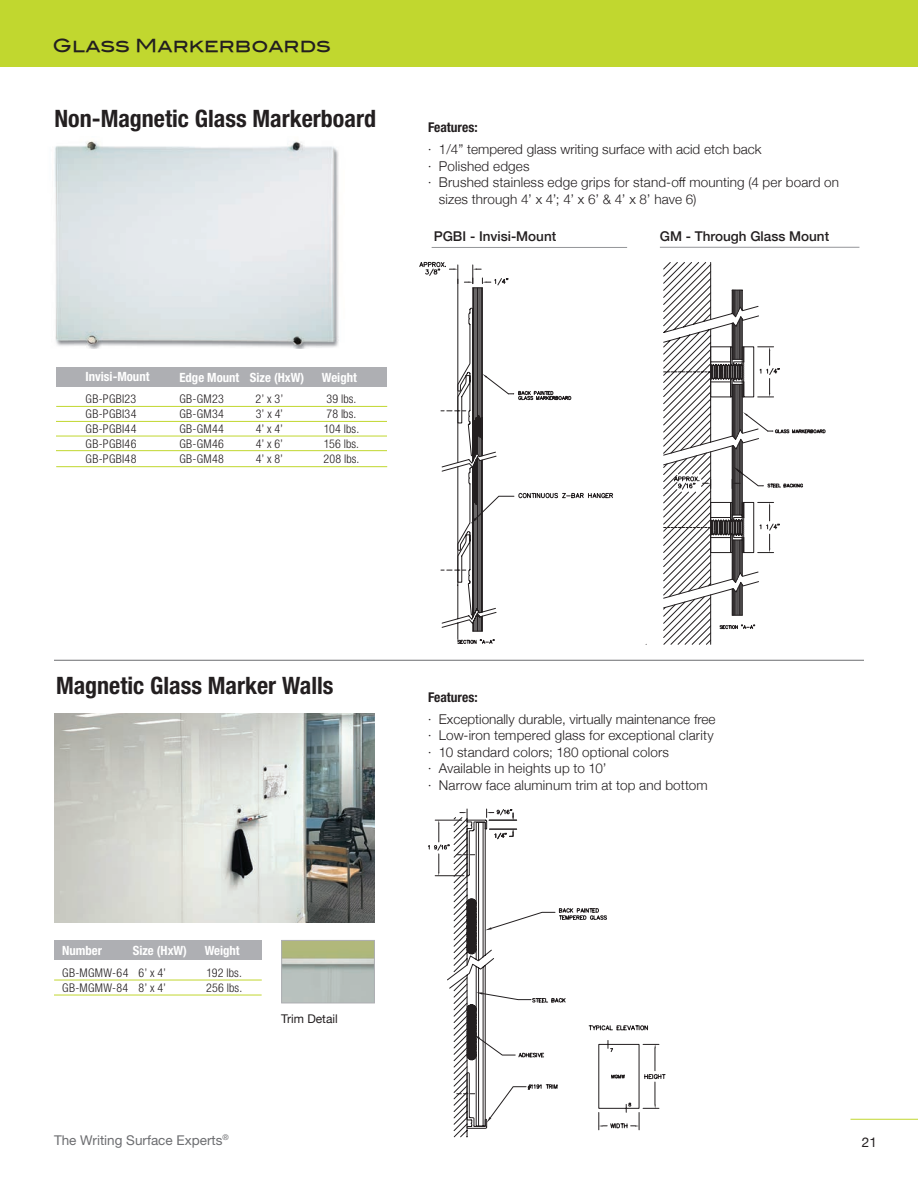
<style>
.page{position:relative;width:918px;height:1188px;background:#fff}
.page>*{position:absolute;margin:0;border:0;box-sizing:border-box;transform-origin:0 0}
.t1{font:700 condensed 24px "Helvetica Neue";color:#231f20}
.t2{font:18px "Blair Md ITCTT Medium";color:#231f20}
.t3{font:300 13.5px/16.5px "Helvetica Neue";letter-spacing:.01em;color:#231f20}
.t4{font:500 13.5px "Helvetica Neue";color:#231f20}
.t5{font:13.5px "Helvetica Neue";color:#6c6d70}
.t6{font:700 condensed 13.5px "Helvetica Neue";color:#231f20}
.t7{font:13.5px "Helvetica Neue";color:#231f20}
.t8{font:700 condensed 12.75px "Helvetica Neue";color:#fff}
.t9{font:300 condensed 12px/15px "Helvetica Neue";letter-spacing:.025em;color:#231f20;text-align:justify}
.t10{font:12px "Helvetica Neue";color:#231f20}
.t11{font:7.8px "Helvetica Neue";color:#6c6d70}
.s1{font-stretch:condensed}
</style>
<div class="page">
<hr style="left:851px;top:1119px;width:67px;height:1px;background:#c1d72f">
<div style="left:0;top:0;width:918px;height:67px;background:#c1d72f"></div>
<div style="left:56px;top:367px;width:331px;height:20px;background:#aeafb3"></div>
<hr style="left:56px;top:406px;width:331px;height:1px;background:#c1d72f">
<hr style="left:56px;top:421px;width:331px;height:1px;background:#c1d72f">
<hr style="left:56px;top:436px;width:331px;height:1px;background:#c1d72f">
<hr style="left:56px;top:450px;width:331px;height:1px;background:#c1d72f">
<hr style="left:56px;top:466px;width:331px;height:1px;background:#c1d72f">
<div style="left:54px;top:941px;width:208px;height:19px;background:#aeafb3"></div>
<hr style="left:54px;top:980px;width:208px;height:1px;background:#c1d72f">
<hr style="left:54px;top:995px;width:208px;height:1px;background:#c1d72f">
<img style="left:55px;top:714px;width:320px;height:208px">
<div style="left:281px;top:940px;width:94px;height:63px;border:1px solid #aeafb3"></div>
<img style="left:54px;top:140px;width:285px;height:209px">
<hr style="left:54px;top:660px;width:810px;height:1px;background:#6c6d70">
<svg style="left:566px;top:908px;width:41px;height:12px"></svg>
<svg style="left:428px;top:809px;width:138px;height:328px"></svg>
<svg style="left:588px;top:1025px;width:78px;height:106px"></svg>
<svg style="left:441px;top:397px;width:172px;height:247px"></svg>
<svg style="left:419px;top:261px;width:152px;height:355px"></svg>
<hr style="left:432px;top:247px;width:195px;height:1px;background:#939598">
<hr style="left:660px;top:247px;width:199px;height:1px;background:#939598">
<svg style="left:663px;top:262px;width:163px;height:383px"></svg>
<h2 class="t2" style="left:53px;top:31px;width:280px">Glass Markerboards</h2>
<h1 class="t1" style="left:55px;top:104px;width:323px">Non-Magnetic Glass Markerboard</h1>
<p class="t8" style="left:86px;top:369px;width:65px">Invisi-Mount</p>
<p class="t9" style="left:86px;top:391px;width:52px">GB-PGBI23<br>GB-PGBI34<br>GB-PGBI44<br>GB-PGBI46<br>GB-PGBI48</p>
<p class="t8" style="left:179px;top:369px;width:126px">Edge Mount Size (HxW)</p>
<p class="t8" style="left:322px;top:369px;width:36px">Weight</p>
<p class="t9" style="left:179px;top:392px;width:46px">GB-GM23</p>
<p class="t9" style="left:256px;top:392px;width:29px">2’ x 3’</p>
<p class="t9" style="left:326px;top:392px;width:31px">39 lbs.</p>
<p class="t9" style="left:179px;top:407px;width:46px">GB-GM34</p>
<p class="t9" style="left:256px;top:407px;width:29px">3’ x 4’</p>
<p class="t9" style="left:327px;top:407px;width:31px">78 lbs.</p>
<p class="t9" style="left:179px;top:422px;width:46px">GB-GM44</p>
<p class="t9" style="left:256px;top:422px;width:29px">4’ x 4’</p>
<p class="t9" style="left:324px;top:422px;width:37px">104 lbs.</p>
<p class="t9" style="left:179px;top:437px;width:46px">GB-GM46</p>
<p class="t9" style="left:256px;top:437px;width:29px">4’ x 6’</p>
<p class="t9" style="left:324px;top:437px;width:37px">156 lbs.</p>
<p class="t9" style="left:179px;top:452px;width:46px">GB-GM48</p>
<p class="t9" style="left:256px;top:452px;width:29px">4’ x 8’</p>
<p class="t9" style="left:323px;top:452px;width:38px">208 lbs.</p>
<p class="t6" style="left:428px;top:119px;width:51px">Features:</p>
<p class="t3" style="left:428px;top:140px;width:335px"><span class="s1">·</span> 1/4” tempered glass writing surface with acid etch back</p>
<p class="t3" style="left:428px;top:157px;width:103px"><span class="s1">·</span> Polished edges</p>
<p class="t3" style="left:428px;top:173px;width:413px"><span class="s1">·</span> Brushed stainless edge grips for stand-off mounting (4 per board on</p>
<p class="t3" style="left:439px;top:190px;width:259px">sizes through 4’ x 4’; 4’ x 6’ &amp; 4’ x 8’ have 6)</p>
<p class="t4" style="left:434px;top:225px;width:124px">PGBI - Invisi-Mount</p>
<p class="t4" style="left:660px;top:225px;width:171px">GM - Through Glass Mount</p>
<h1 class="t1" style="left:56px;top:671px;width:279px">Magnetic Glass Marker Walls</h1>
<p class="t8" style="left:62px;top:943px;width:41px">Number</p>
<p class="t8" style="left:133px;top:943px;width:56px">Size (HxW)</p>
<p class="t8" style="left:205px;top:943px;width:36px">Weight</p>
<p class="t9" style="left:62px;top:965px;width:105px">GB-MGMW-64 6’ x 4’</p>
<p class="t9" style="left:207px;top:965px;width:37px">192 lbs.</p>
<p class="t9" style="left:62px;top:980px;width:105px">GB-MGMW-84 8’ x 4’</p>
<p class="t9" style="left:206px;top:980px;width:37px">256 lbs.</p>
<p class="t10" style="left:281px;top:1010px;width:58px">Trim Detail</p>
<p class="t6" style="left:428px;top:689px;width:51px">Features:</p>
<p class="t3" style="left:428px;top:710px;width:289px"><span class="s1">·</span> Exceptionally durable, virtually maintenance free <span class="s1">·</span> Low-iron tempered glass for exceptional clarity <span class="s1">·</span> 10 standard colors; 180 optional colors<br><span class="s1">·</span> Available in heights up to 10’<br><span class="s1">·</span> Narrow face aluminum trim at top and bottom</p>
<p class="t11" style="left:223px;top:1133px;width:8px">®</p>
<p class="t5" style="left:54px;top:1132px;width:170px">The Writing Surface Experts</p>
<p class="t7" style="left:862px;top:1132px;width:17px">21</p>
</div>
